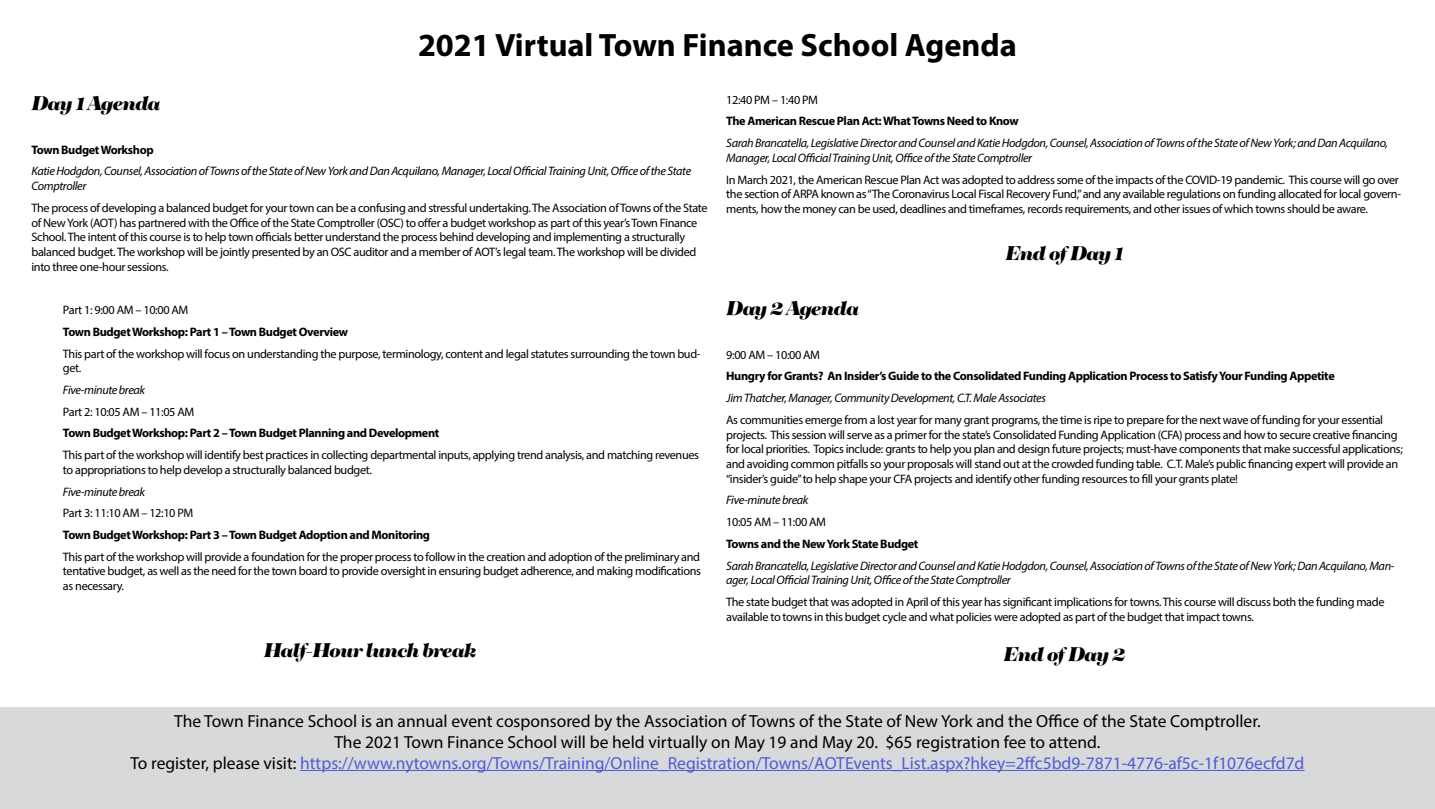
<style>
.page{position:relative;width:1435px;height:809px;background:#fff}
.page>*{position:absolute;margin:0;border:0;box-sizing:border-box;transform-origin:0 0}
.t1{font:700 32.38px "Myriad Pro";color:#000}
.t2{font:italic 900 21.88px "Tenez";letter-spacing:-.04em;color:#000}
.t3{font:17.5px/21px "Myriad Pro";color:#000;text-align:center}
.t4{font:12.25px/14.7px "Myriad Pro";letter-spacing:-.03em;color:#000}
.t5{font:italic 12.25px/14.7px "Myriad Pro";letter-spacing:-.03em;color:#000}
.t6{font:700 12.25px "Myriad Pro";letter-spacing:-.03em;color:#000}
.s1{color:#4f5cd6}
</style>
<div class="page">
<div style="left:0;top:707px;width:1435px;height:101px;background:#d7d9db"></div>
<hr style="left:300px;top:770px;width:1005px;height:1px;background:#4f5cd6">
<h1 class="t1" style="left:418px;top:24px;width:600px">2021 Virtual Town Finance School Agenda</h1>
<h2 class="t2" style="left:32px;top:87px;width:131px">Day 1 Agenda</h2>
<p class="t6" style="left:32px;top:142px;width:124px">Town Budget Workshop</p>
<p class="t5" style="left:32px;top:164px;width:661px">Katie Hodgdon, Counsel, Association of Towns of the State of New York and Dan Acquilano, Manager, Local Official Training Unit, Office of the State<br>Comptroller</p>
<p class="t4" style="left:32px;top:200px;width:678px">The process of developing a balanced budget for your town can be a confusing and stressful undertaking. The Association of Towns of the State of New York (AOT) has partnered with the Office of the State Comptroller (OSC) to offer a budget workshop as part of this year’s Town Finance School. The intent of this course is to help town officials better understand the process behind developing and implementing a structurally balanced budget. The workshop will be jointly presented by an OSC auditor and a member of AOT’s legal team. The workshop will be divided into three one-hour sessions.</p>
<p class="t4" style="left:63px;top:302px;width:127px">Part 1: 9:00 AM – 10:00 AM</p>
<p class="t6" style="left:63px;top:324px;width:287px">Town Budget Workshop: Part 1 – Town Budget Overview</p>
<p class="t4" style="left:63px;top:346px;width:639px">This part of the workshop will focus on understanding the purpose, terminology, content and legal statutes surrounding the town bud&shy;get.</p>
<p class="t5" style="left:63px;top:382px;width:84px">Five-minute break</p>
<p class="t4" style="left:63px;top:404px;width:133px">Part 2: 10:05 AM – 11:05 AM</p>
<p class="t6" style="left:63px;top:425px;width:378px">Town Budget Workshop: Part 2 – Town Budget Planning and Development</p>
<p class="t4" style="left:63px;top:447px;width:638px">This part of the workshop will identify best practices in collecting departmental inputs, applying trend analysis, and matching revenues to appropriations to help develop a structurally balanced budget.</p>
<p class="t5" style="left:63px;top:484px;width:84px">Five-minute break</p>
<p class="t4" style="left:63px;top:505px;width:132px">Part 3: 11:10 AM – 12:10 PM</p>
<p class="t6" style="left:63px;top:526px;width:369px">Town Budget Workshop: Part 3 – Town Budget Adoption and Monitoring</p>
<p class="t4" style="left:63px;top:549px;width:640px;text-align:justify">This part of the workshop will provide a foundation for the proper process to follow in the creation and adoption of the preliminary and tentative budget, as well as the need for the town board to provide oversight in ensuring budget adherence, and making modifications as necessary.</p>
<h2 class="t2" style="left:264px;top:633px;width:214px">Half-Hour lunch break</h2>
<p class="t4" style="left:726px;top:92px;width:93px">12:40 PM – 1:40 PM</p>
<p class="t6" style="left:726px;top:113px;width:294px">The American Rescue Plan Act: What Towns Need to Know</p>
<p class="t5" style="left:726px;top:135px;width:663px">Sarah Brancatella, Legislative Director and Counsel and Katie Hodgdon, Counsel, Association of Towns of the State of New York; and Dan Acquilano,<br>Manager, Local Official Training Unit, Office of the State Comptroller</p>
<p class="t4" style="left:726px;top:172px;width:676px">In March 2021, the American Rescue Plan Act was adopted to address some of the impacts of the COVID-19 pandemic. This course will go over the section of ARPA known as “The Coronavirus Local Fiscal Recovery Fund,” and any available regulations on funding allocated for local govern&shy;ments, how the money can be used, deadlines and timeframes, records requirements, and other issues of which towns should be aware.</p>
<h2 class="t2" style="left:1006px;top:237px;width:120px">End of Day 1</h2>
<h2 class="t2" style="left:726px;top:292px;width:134px">Day 2 Agenda</h2>
<p class="t4" style="left:726px;top:347px;width:95px">9:00 AM – 10:00 AM</p>
<p class="t6" style="left:726px;top:368px;width:610px">Hungry for Grants? An Insider’s Guide to the Consolidated Funding Application Process to Satisfy Your Funding Appetite</p>
<p class="t5" style="left:726px;top:390px;width:321px">Jim Thatcher, Manager, Community Development, C.T. Male Associates</p>
<p class="t4" style="left:726px;top:412px;width:678px">As communities emerge from a lost year for many grant programs, the time is ripe to prepare for the next wave of funding for your essential projects. This session will serve as a primer for the state’s Consolidated Funding Application (CFA) process and how to secure creative financing for local priorities. Topics include: grants to help you plan and design future projects; must-have components that make successful applications; and avoiding common pitfalls so your proposals will stand out at the crowded funding table. C.T. Male’s public financing expert will provide an “insider’s guide” to help shape your CFA projects and identify other funding resources to fill your grants plate!</p>
<p class="t5" style="left:726px;top:492px;width:84px">Five-minute break</p>
<p class="t4" style="left:726px;top:514px;width:101px">10:05 AM – 11:00 AM</p>
<p class="t6" style="left:726px;top:535px;width:194px">Towns and the New York State Budget</p>
<p class="t5" style="left:726px;top:557px;width:670px">Sarah Brancatella, Legislative Director and Counsel and Katie Hodgdon, Counsel, Association of Towns of the State of New York; Dan Acquilano, Man&shy;ager, Local Official Training Unit, Office of the State Comptroller</p>
<p class="t4" style="left:726px;top:594px;width:660px">The state budget that was adopted in April of this year has significant implications for towns. This course will discuss both the funding made available to towns in this budget cycle and what policies were adopted as part of the budget that impact towns.</p>
<h2 class="t2" style="left:1004px;top:637px;width:124px">End of Day 2</h2>
<p class="t3" style="left:130px;top:710px;width:1176px">The Town Finance School is an annual event cosponsored by the Association of Towns of the State of New York and the Office of the State Comptroller.<br>The 2021 Town Finance School will be held virtually on May 19 and May 20. $65 registration fee to attend.<br>To register, please visit: <span class="s1">https://www.nytowns.org/Towns/Training/Online_Registration/Towns/AOTEvents_List.aspx?hkey=2ffc5bd9-7871-4776-af5c-1f1076ecfd7d</span></p>
</div>
